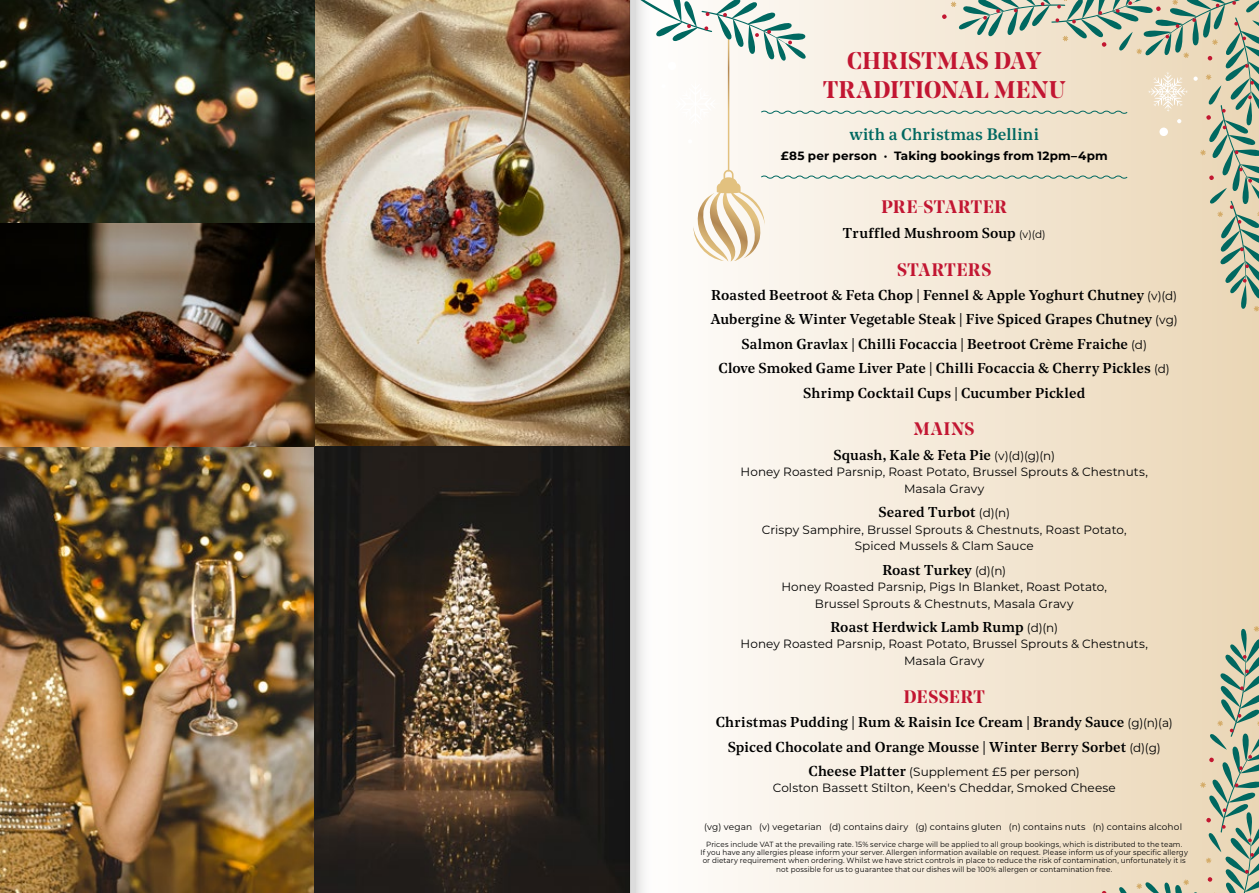
<style>
.page{position:relative;width:1259px;height:893px;background:#fff}
.page>*{position:absolute;margin:0;border:0;box-sizing:border-box;transform-origin:0 0}
.t1{font:600 24px/28.5px "Noe Display";letter-spacing:.03em;color:#c21632;text-align:center}
.t2{font:600 18px "Noe Display";letter-spacing:.04em;color:#c21632}
.t3{font:500 16.5px "Noe Text";letter-spacing:.015em;color:#006860}
.t4{font:500 14.25px/24.5px "Noe Text";letter-spacing:.01em;color:#000;text-align:center}
.t5{font:12px/16.5px "Montserrat";letter-spacing:.005em;color:#000;text-align:center}
.t6{font:700 12px "Montserrat";letter-spacing:.015em;color:#000}
.t7{font:9px "Montserrat";letter-spacing:.01em;color:#000}
.t8{font:7.5px/8.2px "Montserrat";letter-spacing:.015em;color:#000;text-align:center;scale:.96 1}
.s1{font-family:"Montserrat";font-weight:400;font-size:10.5px}
.s2{font-family:"Montserrat";font-weight:400;font-size:12px}
.s3{font-family:"Noe Text";font-weight:500;font-size:14.25px}
</style>
<div class="page">
<svg style="left:713px;top:312px;width:546px;height:581px;background:#f4e8d7"></svg>
<svg style="left:1115px;top:626px;width:144px;height:267px;background:#dad0b5"></svg>
<img style="left:0;top:0;width:605px;height:893px">
<svg style="left:655px;top:0;width:604px;height:312px"></svg>
<div style="left:629px;top:0;width:26px;height:893px;background:linear-gradient(to right,#d7d7d8,#fff)"></div>
<svg style="left:605px;top:0;width:26px;height:893px;background:#504335"></svg>
<h1 class="t1" style="left:823px;top:46px;width:244px">CHRISTMAS DAY<br>TRADITIONAL MENU</h1>
<p class="t3" style="left:849px;top:122px;width:191px">with a Christmas Bellini</p>
<p class="t6" style="left:781px;top:148px;width:328px">£85 per person · Taking bookings from 12pm–4pm</p>
<p class="t2" style="left:881px;top:195px;width:127px">PRE-STARTER</p>
<p class="t4" style="left:843px;top:220px;width:204px">Truffled Mushroom Soup <span class="s1">(v)(d)</span></p>
<p class="t2" style="left:897px;top:257px;width:96px">STARTERS</p>
<p class="t4" style="left:711px;top:282px;width:468px">Roasted Beetroot &amp; Feta Chop | Fennel &amp; Apple Yoghurt Chutney <span class="s2">(v)(d)<br></span>Aubergine &amp; Winter Vegetable Steak | Five Spiced Grapes Chutney <span class="s2">(vg)<br></span>Salmon Gravlax | Chilli Focaccia | Beetroot Crème Fraiche <span class="s2">(d)<br></span>Clove Smoked Game Liver Pate | Chilli Focaccia &amp; Cherry Pickles <span class="s2">(d)<br></span>Shrimp Cocktail Cups | Cucumber Pickled</p>
<p class="t2" style="left:914px;top:417px;width:62px">MAINS</p>
<p class="t4" style="left:833px;top:442px;width:223px">Squash, Kale &amp; Feta Pie <span class="s2">(v)(d)(g)(n)</span></p>
<p class="t5" style="left:740px;top:463px;width:409px">Honey Roasted Parsnip, Roast Potato, Brussel Sprouts &amp; Chestnuts,<br>Masala Gravy</p>
<p class="t4" style="left:878px;top:499px;width:133px">Seared Turbot <span class="s2">(d)(n)</span></p>
<p class="t5" style="left:762px;top:521px;width:366px">Crispy Samphire, Brussel Sprouts &amp; Chestnuts, Roast Potato,<br>Spiced Mussels &amp; Clam Sauce</p>
<p class="t4" style="left:882px;top:557px;width:125px">Roast Turkey <span class="s2">(d)(n)</span></p>
<p class="t5" style="left:781px;top:578px;width:327px">Honey Roasted Parsnip, Pigs In Blanket, Roast Potato,<br>Brussel Sprouts &amp; Chestnuts, Masala Gravy</p>
<p class="t4" style="left:830px;top:614px;width:229px">Roast Herdwick Lamb Rump <span class="s2">(d)(n)</span></p>
<p class="t5" style="left:740px;top:635px;width:409px">Honey Roasted Parsnip, Roast Potato, Brussel Sprouts &amp; Chestnuts,<br>Masala Gravy</p>
<p class="t2" style="left:903px;top:685px;width:83px">DESSERT</p>
<p class="t4" style="left:715px;top:709px;width:458px">Christmas Pudding | Rum &amp; Raisin Ice Cream | Brandy Sauce <span class="s2">(g)(n)(a)<br></span>Spiced Chocolate and Orange Mousse | Winter Berry Sorbet <span class="s2">(d)(g)</span></p>
<p class="t5" style="left:772px;top:763px;width:344px"><span class="s3">Cheese Platter</span> (Supplement £5 per person)<br>Colston Bassett Stilton, Keen's Cheddar, Smoked Cheese</p>
<p class="t7" style="left:704px;top:820px;width:479px">(vg) vegan (v) vegetarian (d) contains dairy (g) contains gluten (n) contains nuts (n) contains alcohol</p>
<p class="t8" style="left:700px;top:840px;width:509px">Prices include VAT at the prevailing rate. 15% service charge will be applied to all group bookings, which is distributed to the team.<br>If you have any allergies please inform your server. Allergen information available on request. Please inform us of your specific allergy or dietary requirement when ordering. Whilst we have strict controls in place to reduce the risk of contamination, unfortunately it is not possible for us to guarantee that our dishes will be 100% allergen or contamination free.</p>
</div>
